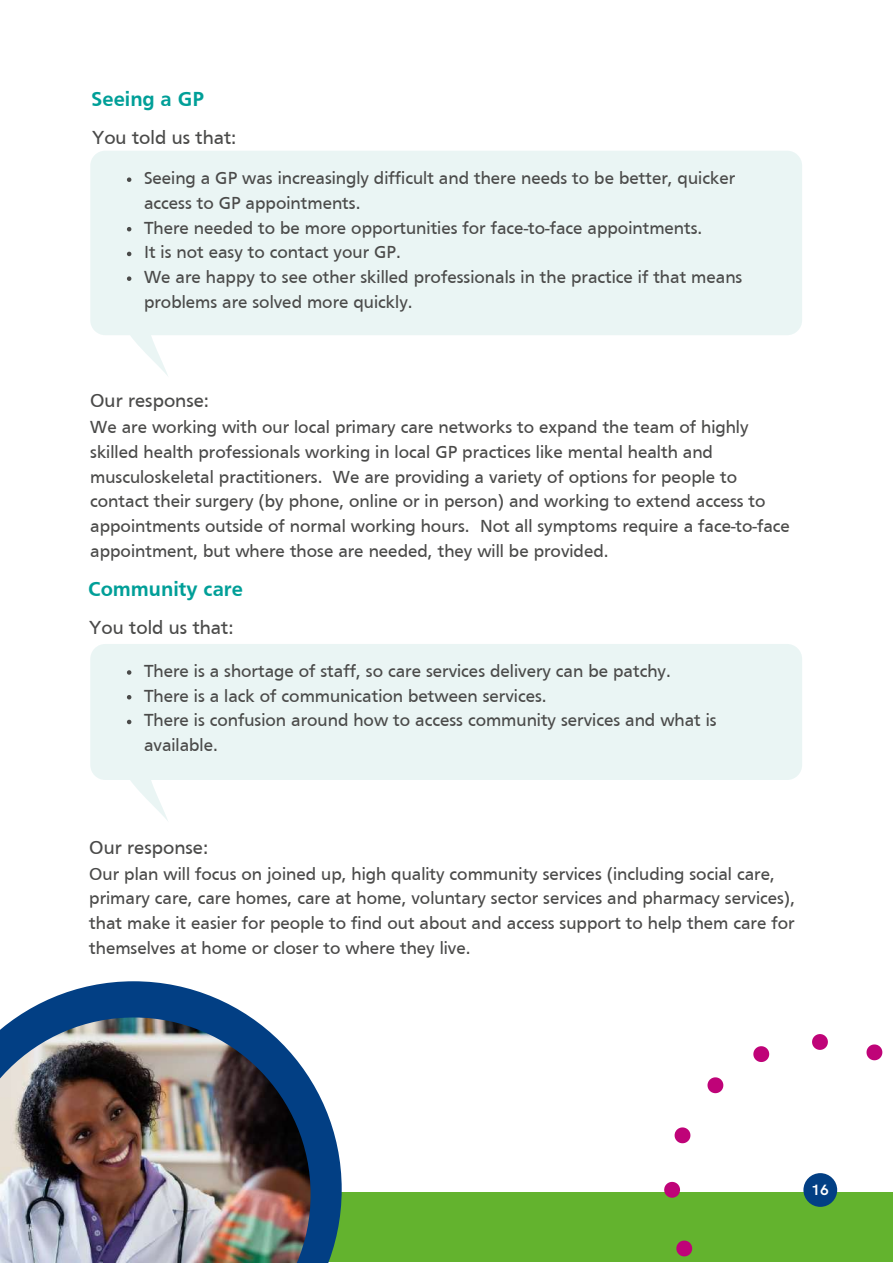
<style>
.page{position:relative;width:893px;height:1264px;background:#fff}
.page>*{position:absolute;margin:0;border:0;box-sizing:border-box;transform-origin:0 0}
.t1{font:700 21px "Frutiger";color:#009f98}
.t2{font:19.5px "Frutiger";color:#4a4a49}
.t3{font:18px/24.8px "Frutiger";color:#4a4a49}
.t4{font:700 15px "HK Grotesk";color:#fff}
</style>
<div class="page">
<div style="left:0;top:1192px;width:892px;height:70px;background:#63b32e"></div>
<svg style="left:17px;top:981px;width:324px;height:281px;fill:#023f84"></svg>
<img style="left:0;top:1017px;width:310px;height:245px">
<svg style="left:90px;top:151px;width:712px;height:225px;fill:#eaf5f4"></svg>
<svg style="left:127px;top:177px;width:4px;height:5px"></svg>
<svg style="left:127px;top:227px;width:4px;height:4px"></svg>
<svg style="left:127px;top:252px;width:4px;height:4px"></svg>
<svg style="left:127px;top:276px;width:4px;height:5px"></svg>
<svg style="left:90px;top:644px;width:712px;height:177px;fill:#eaf5f4"></svg>
<svg style="left:127px;top:670px;width:4px;height:4px"></svg>
<svg style="left:127px;top:695px;width:4px;height:4px"></svg>
<svg style="left:127px;top:719px;width:4px;height:5px"></svg>
<svg style="left:664px;top:1034px;width:219px;height:223px"></svg>
<p class="t1" style="left:91px;top:91px;width:114px">Seeing a GP</p>
<p class="t2" style="left:92px;top:129px;width:146px">You told us that:</p>
<p class="t3" style="left:144px;top:167px;width:599px">Seeing a GP was increasingly difficult and there needs to be better, quicker access to GP appointments.<br>There needed to be more opportunities for face-to-face appointments.<br>It is not easy to contact your GP.<br>We are happy to see other skilled professionals in the practice if that means problems are solved more quickly.</p>
<p class="t2" style="left:90px;top:393px;width:120px">Our response:</p>
<p class="t3" style="left:90px;top:416px;width:701px">We are working with our local primary care networks to expand the team of highly skilled health professionals working in local GP practices like mental health and musculoskeletal practitioners. We are providing a variety of options for people to contact their surgery (by phone, online or in person) and working to extend access to appointments outside of normal working hours. Not all symptoms require a face-to-face appointment, but where those are needed, they will be provided.</p>
<p class="t1" style="left:88px;top:581px;width:156px">Community care</p>
<p class="t2" style="left:89px;top:619px;width:146px">You told us that:</p>
<p class="t3" style="left:144px;top:660px;width:574px">There is a shortage of staff, so care services delivery can be patchy.<br>There is a lack of communication between services.<br>There is confusion around how to access community services and what is available.</p>
<p class="t2" style="left:89px;top:839px;width:120px">Our response:</p>
<p class="t3" style="left:89px;top:862px;width:707px">Our plan will focus on joined up, high quality community services (including social care, primary care, care homes, care at home, voluntary sector services and pharmacy services), that make it easier for people to find out about and access support to help them care for themselves at home or closer to where they live.</p>
<p class="t4" style="left:811px;top:1181px;width:19px">16</p>
</div>
